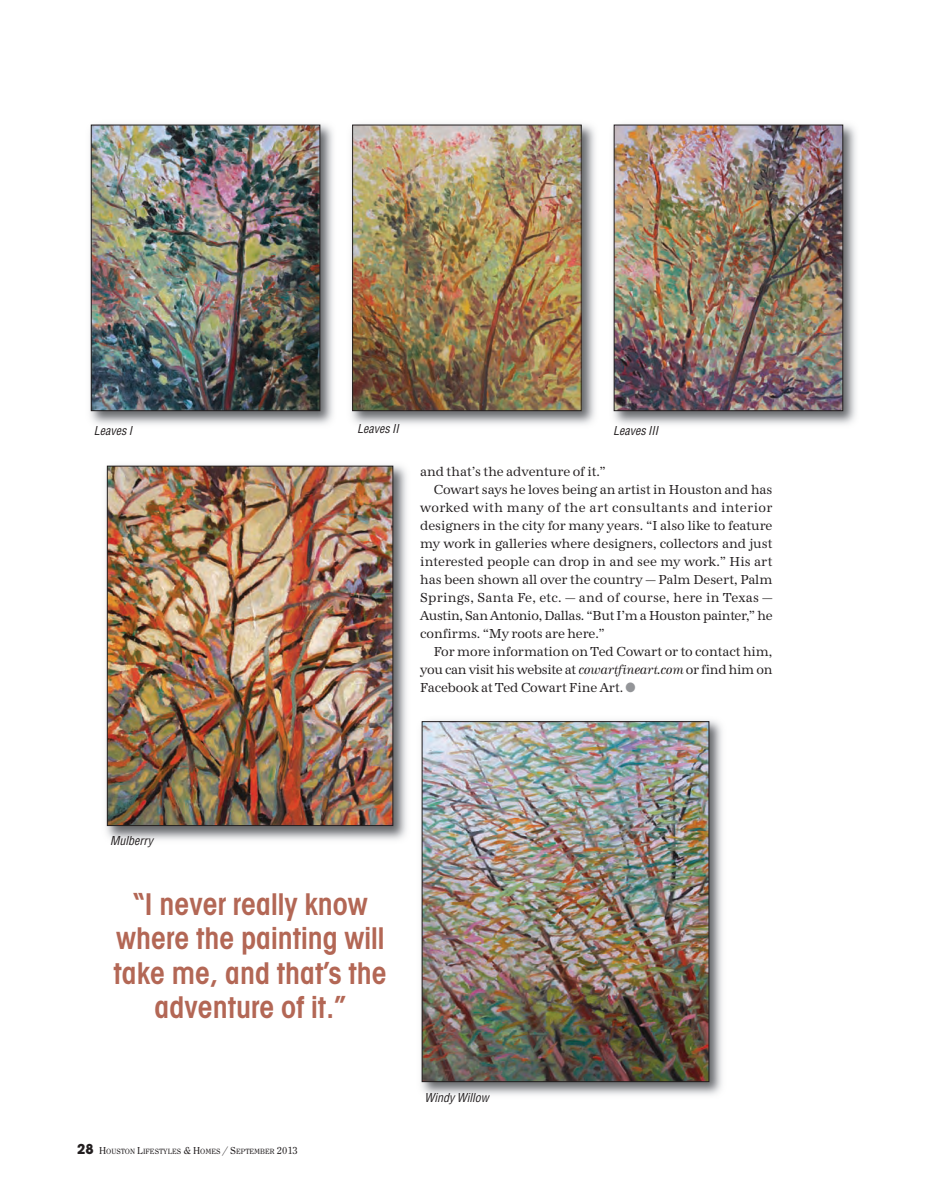
<style>
.page{position:relative;width:932px;height:1202px;background:#fff}
.page>*{position:absolute;margin:0;border:0;box-sizing:border-box;transform-origin:0 0}
.t1{font:600 condensed 30px/34.5px "Avant Garde";color:#b36755;text-align:center}
.t2{font:13.5px "URW Antiqua T";letter-spacing:-.005em;color:#231f20;scale:.95 1}
.t3{font:13.5px "URW Antiqua T";letter-spacing:-.025em;color:#231f20;scale:.95 1}
.t4{font:13.5px "URW Antiqua T";letter-spacing:.02em;color:#231f20;scale:.95 1}
.t5{font:13.5px "URW Antiqua T";letter-spacing:.03em;color:#231f20;scale:.95 1}
.t6{font:italic condensed 12px "Helvetica";color:#231f20}
.t7{font:7.8px "Clearface Itc T";color:#231f20}
.s1{font-style:italic}
.s2{color:#939598}
.s3{font-family:"Avant Garde Gothic Itc T";font-weight:700;font-size:15px}
.s4{font-size:10.5px}
</style>
<div class="page">
<img style="left:90px;top:124px;width:243px;height:301px">
<img style="left:93px;top:127px;width:225px;height:282px">
<div style="left:91px;top:125px;width:229px;height:286px;border:1px solid #231f20"></div>
<img style="left:351px;top:124px;width:244px;height:301px">
<img style="left:354px;top:127px;width:225px;height:282px">
<div style="left:352px;top:125px;width:229px;height:286px;border:1px solid #231f20"></div>
<img style="left:613px;top:124px;width:243px;height:301px">
<img style="left:616px;top:127px;width:225px;height:282px">
<div style="left:614px;top:125px;width:229px;height:286px;border:1px solid #231f20"></div>
<img style="left:106px;top:465px;width:301px;height:375px">
<img style="left:109px;top:468px;width:282px;height:355px">
<div style="left:107px;top:466px;width:286px;height:359px;border:1px solid #231f20"></div>
<img style="left:421px;top:720px;width:301px;height:375px">
<img style="left:424px;top:723px;width:283px;height:356px">
<div style="left:422px;top:721px;width:287px;height:360px;border:1px solid #231f20"></div>
<p class="t6" style="left:94px;top:424px;width:40px">Leaves I</p>
<p class="t6" style="left:357px;top:422px;width:43px">Leaves II</p>
<p class="t6" style="left:613px;top:424px;width:47px">Leaves III</p>
<p class="t2" style="left:420px;top:464px;width:197px">and that’s the adventure of it.”</p>
<p class="t2" style="left:434px;top:482px;width:358px">Cowart says he loves being an artist in Houston and has</p>
<p class="t5" style="left:420px;top:500px;width:372px">worked with many of the art consultants and interior</p>
<p class="t2" style="left:420px;top:518px;width:372px">designers in the city for many years. “I also like to feature</p>
<p class="t2" style="left:420px;top:536px;width:372px">my work in galleries where designers, collectors and just</p>
<p class="t2" style="left:420px;top:554px;width:372px">interested people can drop in and see my work.” His art</p>
<p class="t2" style="left:420px;top:572px;width:372px">has been shown all over the country — Palm Desert, Palm</p>
<p class="t4" style="left:420px;top:590px;width:372px">Springs, Santa Fe, etc. — and of course, here in Texas —</p>
<p class="t3" style="left:420px;top:608px;width:372px">Austin, San Antonio, Dallas. “But I’m a Houston painter,” he</p>
<p class="t2" style="left:420px;top:626px;width:196px">confirms. “My roots are here.”</p>
<p class="t2" style="left:434px;top:644px;width:358px">For more information on Ted Cowart or to contact him,</p>
<p class="t3" style="left:420px;top:662px;width:372px">you can visit his website at <span class="s1">cowartfineart.com</span> or find him on</p>
<p class="t2" style="left:420px;top:680px;width:228px">Facebook at Ted Cowart Fine Art. <span class="s2">●</span></p>
<p class="t6" style="left:110px;top:834px;width:44px">Mulberry</p>
<h1 class="t1" style="left:113px;top:889px;width:275px">“I never really know where the painting will take me, and that’s the adventure of it.”</h1>
<p class="t7" style="left:77px;top:1146px;width:222px"><span class="s3">28</span> <span class="s4">H</span>OUSTON <span class="s4">L</span>IFESTYLES <span class="s4">&amp; H</span>OMES <span class="s4">/ S</span>EPTEMBER <span class="s4">2013</span></p>
<p class="t6" style="left:424px;top:1090px;width:66px">Windy Willow</p>
</div>
